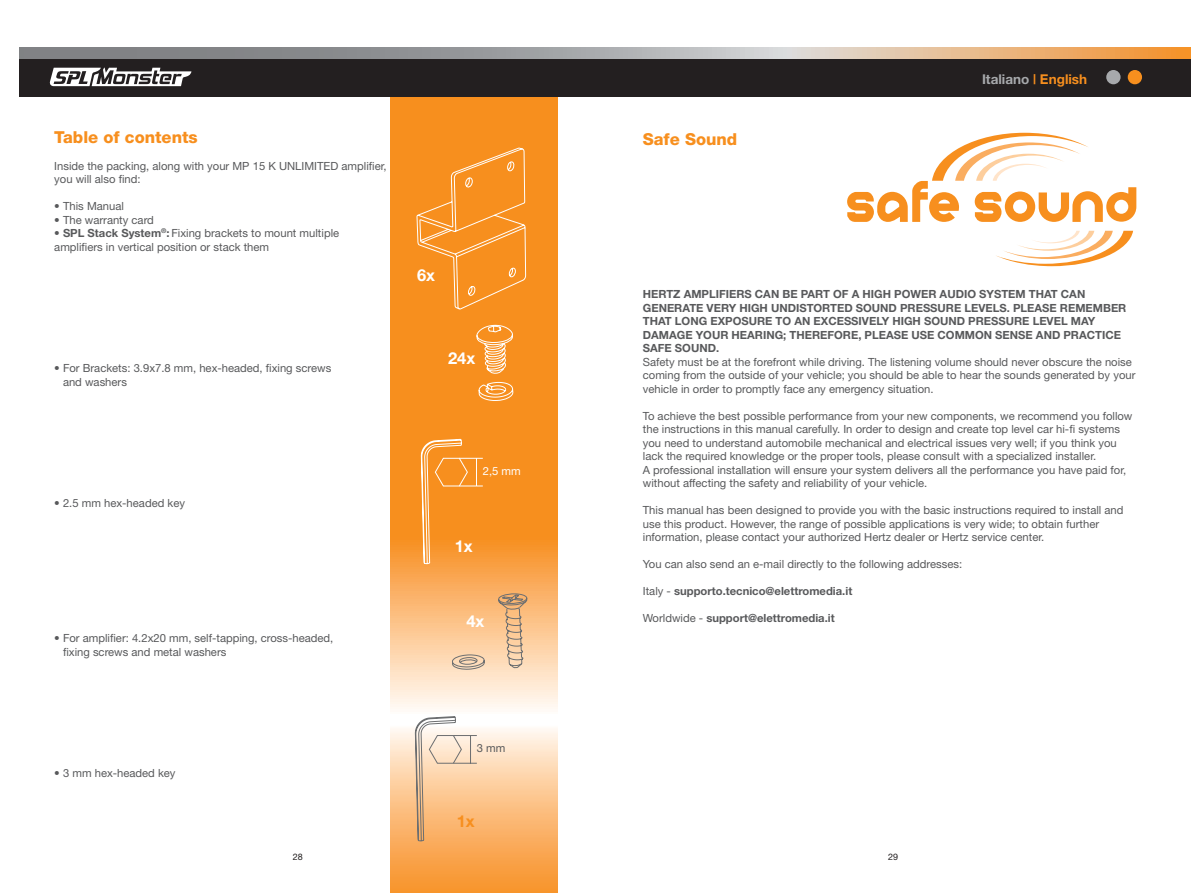
<style>
.page{position:relative;width:1191px;height:893px;background:#fff}
.page>*{position:absolute;margin:0;border:0;box-sizing:border-box;transform-origin:0 0}
.t1{font:800 16.5px "Helvetica Neue";color:#f78f1e}
.t2{font:700 16.5px "Helvetica Neue";color:#fff}
.t3{font:700 16.5px "Helvetica Neue";color:#f78f1e}
.t4{font:700 13.5px "Helvetica Neue";color:#a7a9ac}
.t5{font:11.25px/13.5px "Helvetica Neue";color:#58595b}
.t6{font:700 11.25px/13.5px "Helvetica Neue";color:#58595b}
.t7{font:11.25px "Helvetica Neue";color:#fff}
.t8{font:9px "Helvetica Neue";color:#231f20}
.s1{font-weight:700}
.s2{color:#f78f1e}
.s3{font-weight:400}
</style>
<div class="page">
<svg style="left:390px;top:728px;width:167px;height:165px;background:#fbbb7a"></svg>
<svg style="left:390px;top:97px;width:167px;height:612px;background:#f9a44a"></svg>
<svg style="left:847px;top:133px;width:289px;height:89px"></svg>
<svg style="left:996px;top:231px;width:137px;height:35px"></svg>
<svg style="left:452px;top:593px;width:76px;height:77px;background:#edbf90"></svg>
<svg style="left:416px;top:148px;width:110px;height:416px;background:#f79428"></svg>
<svg style="left:459px;top:458px;width:24px;height:29px"></svg>
<svg style="left:415px;top:702px;width:62px;height:140px"></svg>
<div style="left:19px;top:57px;width:1172px;height:40px;background:#231f20"></div>
<svg style="left:19px;top:47px;width:1172px;height:11px;background:#b4a494"></svg>
<div style="left:1106px;top:70px;width:14px;height:14px;background:#a7a9ac;border-radius:50%"></div>
<div style="left:1127px;top:70px;width:15px;height:14px;background:#f78f1e;border-radius:50%"></div>
<svg style="left:49px;top:68px;width:142px;height:18px"></svg>
<h1 class="t1" style="left:54px;top:131px;width:145px">Table of contents</h1>
<p class="t5" style="left:54px;top:160px;width:334px">Inside the packing, along with your MP 15 K UNLIMITED amplifier, you will also find:</p>
<p class="t5" style="left:54px;top:200px;width:71px">• This Manual</p>
<p class="t5" style="left:54px;top:214px;width:101px">• The warranty card</p>
<p class="t5" style="left:54px;top:227px;width:286px">• <span class="s1">SPL Stack System</span><sup>®</sup><span class="s1">:</span> Fixing brackets to mount multiple amplifiers in vertical position or stack them</p>
<p class="t5" style="left:63px;top:362px;width:270px;text-indent:-9px">• For Brackets: 3.9x7.8 mm, hex-headed, fixing screws and washers</p>
<h1 class="t2" style="left:417px;top:269px;width:20px">6x</h1>
<h1 class="t2" style="left:448px;top:352px;width:29px">24x</h1>
<p class="t5" style="left:54px;top:497px;width:132px">• 2.5 mm hex-headed key</p>
<p class="t5" style="left:63px;top:632px;width:272px;text-indent:-9px">• For amplifier: 4.2x20 mm, self-tapping, cross-headed, fixing screws and metal washers</p>
<p class="t7" style="left:483px;top:467px;width:39px">2,5 mm</p>
<h1 class="t2" style="left:455px;top:540px;width:20px">1x</h1>
<h1 class="t2" style="left:466px;top:615px;width:20px">4x</h1>
<p class="t5" style="left:54px;top:767px;width:123px">• 3 mm hex-headed key</p>
<p class="t5" style="left:477px;top:743px;width:30px">3 mm</p>
<h1 class="t3" style="left:457px;top:815px;width:20px">1x</h1>
<h1 class="t1" style="left:643px;top:133px;width:96px">Safe Sound</h1>
<p class="t4" style="left:982px;top:75px;width:107px">Italiano <span class="s2">| English</span></p>
<p class="t6" style="left:643px;top:288px;width:485px">HERTZ AMPLIFIERS CAN BE PART OF A HIGH POWER AUDIO SYSTEM THAT CAN GENERATE VERY HIGH UNDISTORTED SOUND PRESSURE LEVELS. PLEASE REMEMBER THAT LONG EXPOSURE TO AN EXCESSIVELY HIGH SOUND PRESSURE LEVEL MAY DAMAGE YOUR HEARING; THEREFORE, PLEASE USE COMMON SENSE AND PRACTICE SAFE SOUND.</p>
<p class="t5" style="left:643px;top:356px;width:494px">Safety must be at the forefront while driving. The listening volume should never obscure the noise coming from the outside of your vehicle; you should be able to hear the sounds generated by your vehicle in order to promptly face any emergency situation.</p>
<p class="t5" style="left:643px;top:410px;width:491px">To achieve the best possible performance from your new components, we recommend you follow the instructions in this manual carefully. In order to design and create top level car hi-fi systems you need to understand automobile mechanical and electrical issues very well; if you think you lack the required knowledge or the proper tools, please consult with a specialized installer.<br>A professional installation will ensure your system delivers all the performance you have paid for, without affecting the safety and reliability of your vehicle.</p>
<p class="t5" style="left:643px;top:505px;width:482px">This manual has been designed to provide you with the basic instructions required to install and use this product. However, the range of possible applications is very wide; to obtain further information, please contact your authorized Hertz dealer or Hertz service center.</p>
<p class="t5" style="left:643px;top:559px;width:321px">You can also send an e-mail directly to the following addresses:</p>
<p class="t6" style="left:643px;top:585px;width:211px"><span class="s3">Italy -</span> supporto.tecnico@elettromedia.it</p>
<p class="t6" style="left:643px;top:612px;width:193px"><span class="s3">Worldwide -</span> support@elettromedia.it</p>
<p class="t8" style="left:293px;top:854px;width:12px">28</p>
<p class="t8" style="left:888px;top:854px;width:12px">29</p>
</div>
